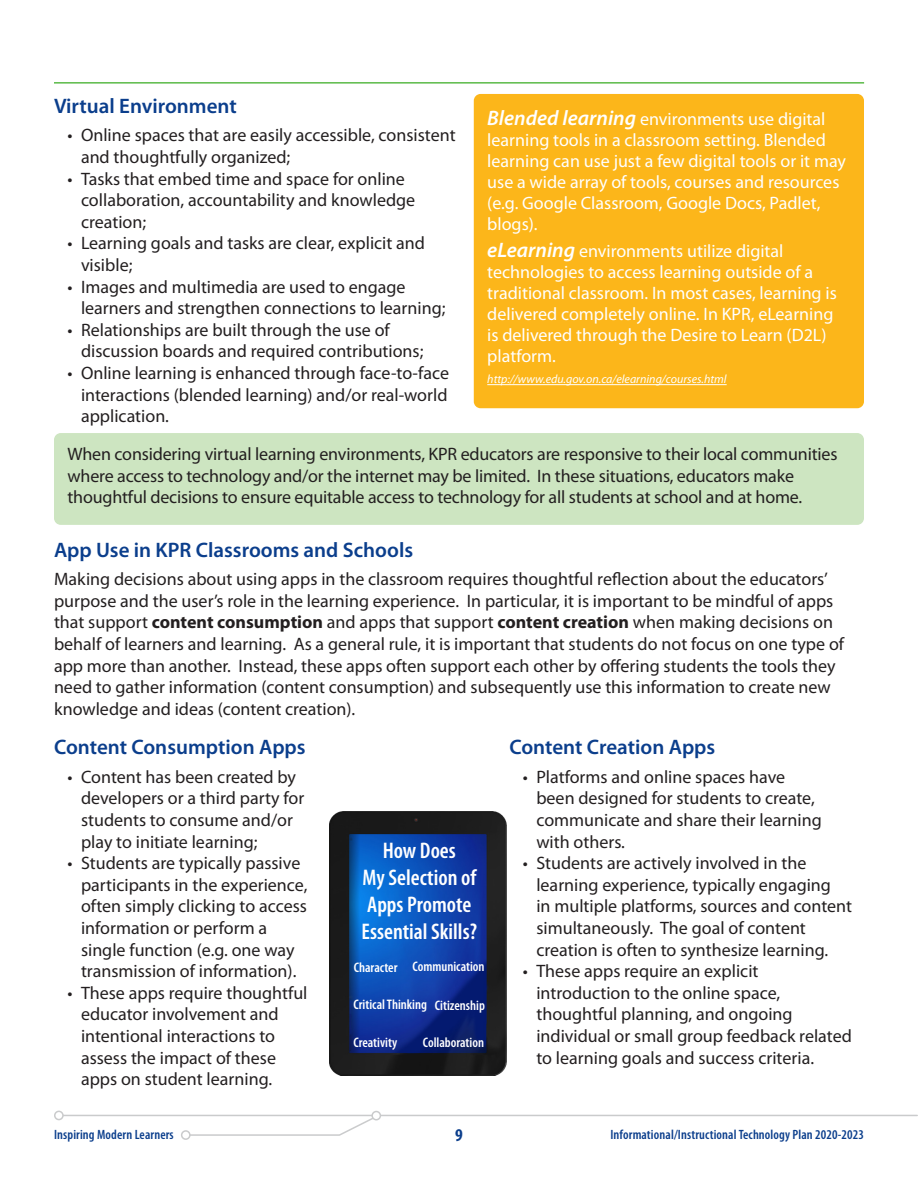
<style>
.page{position:relative;width:918px;height:1188px;background:#fff}
.page>*{position:absolute;margin:0;border:0;box-sizing:border-box;transform-origin:0 0}
.Subheading{font:600 condensed 22.65px/27.2px "Myriad Pro";color:#fff;text-align:center}
.Subheading-2{font:600 21px "Myriad Pro";color:#0b3e8c}
.Body_Copy{font:18px/21.6px "Myriad Pro";color:#231f20}
.Body_Copy-2{font:18px/21px "Myriad Pro";color:#fff}
.t1{font:700 condensed 18px "Myriad Pro";color:#0b3e8c}
.Body_Copy-3{font:600 condensed 13.8px "Myriad Pro";color:#fff}
.t2{font:600 condensed 13.5px "Myriad Pro";letter-spacing:.01em;color:#0b3e8c}
.Body_Copy-4{font:italic 12px "Myriad Pro";color:#fff}
.s1{font-weight:700}
.s2{font-weight:600;font-style:italic;font-size:21px}
</style>
<div class="page">
<hr style="left:61px;top:1115px;width:856px;height:1px;background:#cacbcc">
<div style="left:54px;top:1111px;width:10px;height:9px;border:2px solid #cacbcc;border-radius:50%"></div>
<svg style="left:185px;top:1113px;width:196px;height:23px"></svg>
<div style="left:182px;top:1131px;width:8px;height:8px;background:#fff;border-radius:50%"></div>
<div style="left:181px;top:1130px;width:10px;height:10px;border:2px solid #cacbcc;border-radius:50%"></div>
<div style="left:372px;top:1112px;width:8px;height:8px;background:#fff;border-radius:50%"></div>
<div style="left:371px;top:1111px;width:10px;height:9px;border:2px solid #cacbcc;border-radius:50%"></div>
<div style="left:54px;top:433px;width:810px;height:92px;background:#cde5c1;border-radius:7px"></div>
<img style="left:330px;top:812px;width:177px;height:264px">
<div style="left:474px;top:94px;width:390px;height:314px;background:#fcb61a;border-radius:7px"></div>
<hr style="left:487px;top:384px;width:240px;height:1px;background:#fff">
<hr style="left:54px;top:82px;width:810px;height:2px;background:#5aba48">
<p class="Subheading-2" style="left:54px;top:93px;width:184px">Virtual Environment</p>
<p class="Body_Copy" style="left:81px;top:124px;width:376px;text-indent:-14px">• Online spaces that are easily accessible, consistent and thoughtfully organized;</p>
<p class="Body_Copy" style="left:81px;top:167px;width:336px;text-indent:-14px">• Tasks that embed time and space for online collaboration, accountability and knowledge creation;</p>
<p class="Body_Copy" style="left:81px;top:232px;width:346px;text-indent:-14px">• Learning goals and tasks are clear, explicit and visible;</p>
<p class="Body_Copy" style="left:81px;top:275px;width:366px;text-indent:-14px">• Images and multimedia are used to engage learners and strengthen connections to learning;</p>
<p class="Body_Copy" style="left:81px;top:319px;width:344px;text-indent:-14px">• Relationships are built through the use of discussion boards and required contributions;</p>
<p class="Body_Copy" style="left:81px;top:362px;width:370px;text-align:justify;text-indent:-14px">• Online learning is enhanced through face-to-face interactions (blended learning) and/or real-world application.</p>
<p class="Body_Copy" style="left:68px;top:443px;width:771px">When considering virtual learning environments, KPR educators are responsive to their local communities where access to technology and/or the internet may be limited. In these situations, educators make thoughtful decisions to ensure equitable access to technology for all students at school and at home.</p>
<p class="Subheading-2" style="left:54px;top:536px;width:361px">App Use in KPR Classrooms and Schools</p>
<p class="Body_Copy" style="left:54px;top:568px;width:792px">Making decisions about using apps in the classroom requires thoughtful reflection about the educators’ purpose and the user’s role in the learning experience. In particular, it is important to be mindful of apps that support <span class="s1">content consumption</span> and apps that support <span class="s1">content creation</span> when making decisions on behalf of learners and learning. As a general rule, it is important that students do not focus on one type of app more than another. Instead, these apps often support each other by offering students the tools they need to gather information (content consumption) and subsequently use this information to create new knowledge and ideas (content creation).</p>
<p class="Subheading-2" style="left:54px;top:734px;width:253px">Content Consumption Apps</p>
<p class="Body_Copy" style="left:81px;top:766px;width:225px;text-indent:-14px">• Content has been created by developers or a third party for students to consume and/or play to initiate learning;</p>
<p class="Body_Copy" style="left:81px;top:852px;width:228px;text-indent:-14px">• Students are typically passive participants in the experience, often simply clicking to access information or perform a single function (e.g. one way transmission of information).</p>
<p class="Body_Copy" style="left:81px;top:982px;width:228px;text-indent:-14px">• These apps require thoughtful educator involvement and intentional interactions to assess the impact of these apps on student learning.</p>
<p class="Body_Copy-2" style="left:487px;top:108px;width:360px"><span class="s2">Blended learning</span> environments use digital learning tools in a classroom setting. Blended learning can use just a few digital tools or it may use a wide array of tools, courses and resources (e.g. Google Classroom, Google Docs, Padlet, blogs).</p>
<p class="Body_Copy-2" style="left:487px;top:241px;width:351px"><span class="s2">eLearning</span> environments utilize digital technologies to access learning outside of a traditional classroom. In most cases, learning is delivered completely online. In KPR, eLearning is delivered through the Desire to Learn (D2L) platform.</p>
<p class="Body_Copy-4" style="left:487px;top:372px;width:241px">http://www.edu.gov.on.ca/elearning/courses.html</p>
<p class="Subheading-2" style="left:509px;top:734px;width:207px">Content Creation Apps</p>
<p class="Body_Copy" style="left:536px;top:766px;width:287px;text-indent:-14px">• Platforms and online spaces have been designed for students to create, communicate and share their learning with others.</p>
<p class="Body_Copy" style="left:536px;top:852px;width:317px;text-indent:-14px">• Students are actively involved in the learning experience, typically engaging<br>in multiple platforms, sources and content simultaneously. The goal of content creation is often to synthesize learning.</p>
<p class="Body_Copy" style="left:536px;top:960px;width:317px;text-indent:-14px">• These apps require an explicit introduction to the online space, thoughtful planning, and ongoing individual or small group feedback related to learning goals and success criteria.</p>
<p class="Subheading" style="left:362px;top:836px;width:117px">How Does<br>My Selection of<br>Apps Promote<br>Essential Skills?</p>
<p class="Body_Copy-3" style="left:354px;top:959px;width:45px">Character</p>
<p class="Body_Copy-3" style="left:413px;top:958px;width:74px">Communication</p>
<p class="Body_Copy-3" style="left:353px;top:996px;width:75px">Critical Thinking</p>
<p class="Body_Copy-3" style="left:435px;top:997px;width:51px">Citizenship</p>
<p class="Body_Copy-3" style="left:423px;top:1034px;width:63px">Collaboration</p>
<p class="Body_Copy-3" style="left:353px;top:1034px;width:45px">Creativity</p>
<p class="t2" style="left:54px;top:1126px;width:121px">Inspiring Modern Learners</p>
<p class="t1" style="left:455px;top:1124px;width:9px">9</p>
<p class="t2" style="left:610px;top:1126px;width:255px">Informational/Instructional Technology Plan 2020-2023</p>
</div>
